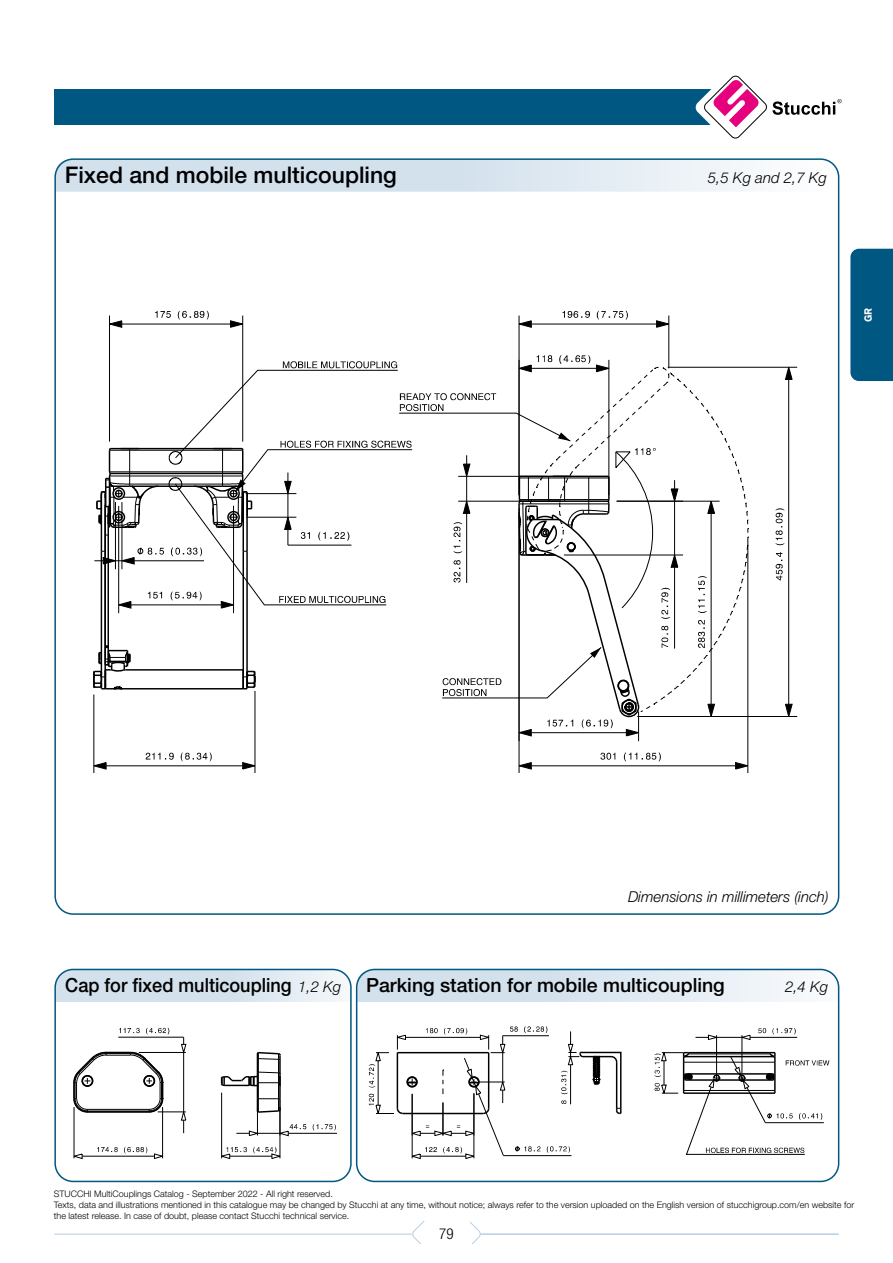
<style>
.page{position:relative;width:893px;height:1263px;background:#fff}
.page>*{position:absolute;margin:0;border:0;box-sizing:border-box;transform-origin:0 0}
.t1{font:500 22.95px "Helvetica Neue LT Std";color:#000}
.t2{font:500 19.5px "Helvetica Neue LT Std";color:#000}
.t3{font:500 19.5px "Helvetica Neue LT Std";color:#000;scale:.93 1}
.t4{font:italic 300 15px "Helvetica Neue LT Std";color:#000}
.t5{font:300 condensed 15px "Helvetica Neue LT Std";color:#000}
.t6{font:700 10.5px "IBM Plex Sans";color:#fff}
.t7{font:300 9px/10.8px "Helvetica Neue LT Std";color:#000}
.s1{font-weight:300;font-style:italic;font-size:15px}
</style>
<div class="page">
<svg style="left:412px;top:1221px;width:70px;height:23px"></svg>
<div style="left:425px;top:1220px;width:45px;height:28px;background:#fff"></div>
<hr style="left:54px;top:1234px;width:358px;height:1px;background:#b7cee0">
<hr style="left:480px;top:1234px;width:359px;height:1px;background:#b7cee0">
<div style="left:54px;top:89px;width:674px;height:36px;background:#005781"></div>
<svg style="left:695px;top:75px;width:147px;height:64px"></svg>
<svg style="left:57px;top:161px;width:782px;height:31px"></svg>
<svg style="left:57px;top:970px;width:292px;height:32px;background:#d9e5ef"></svg>
<svg style="left:93px;top:310px;width:705px;height:463px"></svg>
<svg style="left:146px;top:753px;width:28px;height:7px"></svg>
<svg style="left:181px;top:752px;width:31px;height:9px"></svg>
<hr style="left:106px;top:765px;width:137px;height:1px;background:#000">
<svg style="left:93px;top:762px;width:14px;height:8px"></svg>
<svg style="left:242px;top:762px;width:15px;height:8px"></svg>
<svg style="left:155px;top:311px;width:16px;height:7px"></svg>
<svg style="left:178px;top:311px;width:31px;height:9px"></svg>
<hr style="left:122px;top:324px;width:108px;height:1px;background:#000">
<svg style="left:107px;top:320px;width:15px;height:8px"></svg>
<svg style="left:230px;top:320px;width:15px;height:8px"></svg>
<svg style="left:562px;top:311px;width:28px;height:7px"></svg>
<svg style="left:597px;top:311px;width:31px;height:9px"></svg>
<hr style="left:531px;top:324px;width:126px;height:1px;background:#000">
<svg style="left:517px;top:320px;width:15px;height:8px"></svg>
<svg style="left:656px;top:320px;width:15px;height:8px"></svg>
<svg style="left:776px;top:552px;width:7px;height:28px"></svg>
<svg style="left:776px;top:508px;width:8px;height:37px"></svg>
<hr style="left:788px;top:379px;width:1px;height:325px;background:#000">
<svg style="left:785px;top:365px;width:8px;height:15px"></svg>
<svg style="left:785px;top:703px;width:8px;height:15px"></svg>
<svg style="left:601px;top:753px;width:14px;height:7px"></svg>
<svg style="left:624px;top:752px;width:37px;height:9px"></svg>
<hr style="left:531px;top:765px;width:205px;height:1px;background:#000">
<svg style="left:517px;top:762px;width:15px;height:8px"></svg>
<svg style="left:735px;top:762px;width:15px;height:8px"></svg>
<svg style="left:93px;top:355px;width:655px;height:382px"></svg>
<div style="left:54px;top:969px;width:298px;height:213px;border:2px solid #005781;border-radius:18px"></div>
<svg style="left:357px;top:970px;width:481px;height:32px"></svg>
<div style="left:356px;top:969px;width:483px;height:213px;border:2px solid #005781;border-radius:18px"></div>
<svg style="left:73px;top:1027px;width:263px;height:133px"></svg>
<svg style="left:369px;top:1026px;width:253px;height:133px"></svg>
<svg style="left:758px;top:1028px;width:8px;height:5px"></svg>
<svg style="left:772px;top:1028px;width:24px;height:6px"></svg>
<hr style="left:750px;top:1037px;width:47px;height:1px;background:#000">
<svg style="left:695px;top:1034px;width:56px;height:6px"></svg>
<svg style="left:654px;top:1050px;width:175px;height:105px"></svg>
<div style="left:850px;top:249px;width:43px;height:132px;background:#005781"></div>
<h1 class="t1" style="left:65px;top:161px;width:334px">Fixed and mobile multicoupling</h1>
<h3 class="t4" style="left:708px;top:169px;width:120px">5,5 Kg and 2,7 Kg</h3>
<p class="t6" style="left:860px;top:322px;width:16px;rotate:-90deg">GR</p>
<h3 class="t4" style="left:628px;top:888px;width:202px">Dimensions in millimeters (inch)</h3>
<h2 class="t3" style="left:65px;top:973px;width:298px">Cap for fixed multicoupling <span class="s1">1,2 Kg</span></h2>
<h2 class="t2" style="left:366px;top:973px;width:360px">Parking station for mobile multicoupling</h2>
<h3 class="t4" style="left:785px;top:978px;width:45px">2,4 Kg</h3>
<p class="t7" style="left:54px;top:1188px;width:802px">STUCCHI MultiCouplings Catalog - September 2022 - All right reserved.<br>Texts, data and illustrations mentioned in this catalogue may be changed by Stucchi at any time, without notice; always refer to the version uploaded on the English version of stucchigroup.com/en website for the latest release. In case of doubt, please contact Stucchi technical service.</p>
<h3 class="t5" style="left:439px;top:1225px;width:16px">79</h3>
</div>
